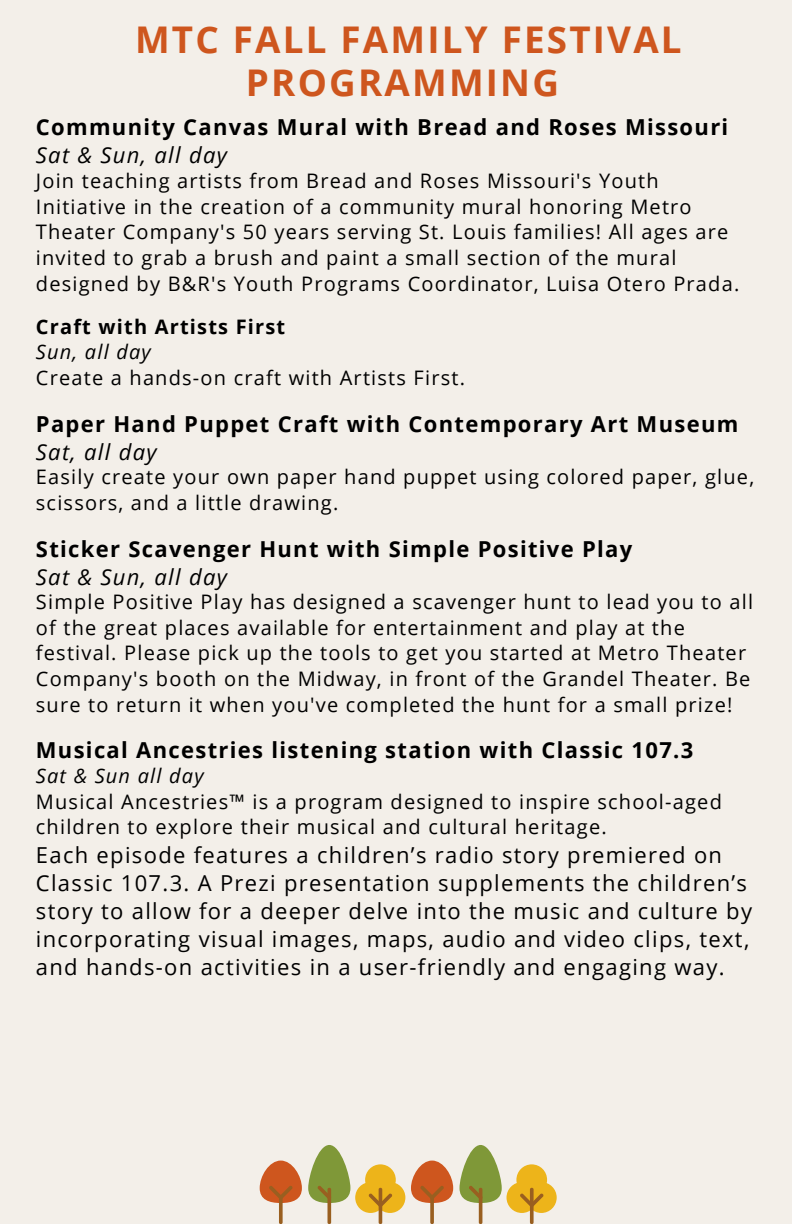
<style>
.page{position:relative;width:792px;height:1224px;background:#f3efe9}
.page>*{position:absolute;margin:0;border:0;box-sizing:border-box;transform-origin:0 0}
.t1{font:700 36.8px/43.6px "Open Sans";letter-spacing:.06em;color:#ce561e;text-align:center}
.t2{font:22px/28px "Open Sans";letter-spacing:.06em;color:#000}
.t3{font:700 22px "Open Sans";letter-spacing:.06em;color:#000}
.t4{font:italic 22px "Open Sans";letter-spacing:.06em;color:#000}
.t5{font:20px/25.6px "Open Sans";letter-spacing:.06em;color:#000}
.t6{font:italic 20px "Open Sans";letter-spacing:.06em;color:#000}
.t7{font:700 20px "Open Sans";letter-spacing:.06em;color:#000}
</style>
<div class="page">
<div style="left:365px;top:1164px;width:31px;height:31px;background:#edb41a;border-radius:50%"></div>
<div style="left:355px;top:1182px;width:31px;height:31px;background:#edb41a;border-radius:50%"></div>
<div style="left:375px;top:1182px;width:30px;height:31px;background:#edb41a;border-radius:50%"></div>
<hr style="left:379px;top:1187px;width:3px;height:37px;background:#995f20;border-radius:2px">
<svg style="left:368px;top:1192px;width:24px;height:15px"></svg>
<svg style="left:279px;top:1195px;width:4px;height:29px"></svg>
<svg style="left:260px;top:1161px;width:42px;height:42px"></svg>
<hr style="left:328px;top:1187px;width:3px;height:37px;background:#995f20;border-radius:2px">
<svg style="left:308px;top:1145px;width:42px;height:58px"></svg>
<div style="left:516px;top:1164px;width:31px;height:31px;background:#edb41a;border-radius:50%"></div>
<div style="left:507px;top:1182px;width:30px;height:31px;background:#edb41a;border-radius:50%"></div>
<div style="left:526px;top:1182px;width:31px;height:31px;background:#edb41a;border-radius:50%"></div>
<svg style="left:530px;top:1187px;width:4px;height:37px"></svg>
<svg style="left:520px;top:1192px;width:24px;height:15px"></svg>
<svg style="left:430px;top:1195px;width:4px;height:29px"></svg>
<svg style="left:411px;top:1161px;width:42px;height:42px"></svg>
<hr style="left:479px;top:1187px;width:3px;height:37px;background:#995f20;border-radius:2px">
<svg style="left:460px;top:1145px;width:42px;height:58px"></svg>
<p class="t1" style="left:135px;top:17px;width:548px">MTC FALL FAMILY FESTIVAL<br>PROGRAMMING</p>
<p class="t3" style="left:36px;top:112px;width:694px">Community Canvas Mural with Bread and Roses Missouri</p>
<p class="t4" style="left:36px;top:140px;width:193px">Sat &amp; Sun, all day</p>
<p class="t5" style="left:36px;top:167px;width:705px">Join teaching artists from Bread and Roses Missouri's Youth Initiative in the creation of a community mural honoring Metro Theater Company's 50 years serving St. Louis families! All ages are invited to grab a brush and paint a small section of the mural designed by B&amp;R's Youth Programs Coordinator, Luisa Otero Prada.</p>
<p class="t7" style="left:36px;top:312px;width:251px">Craft with Artists First</p>
<p class="t6" style="left:36px;top:338px;width:116px">Sun, all day</p>
<p class="t5" style="left:36px;top:365px;width:431px">Create a hands-on craft with Artists First.</p>
<p class="t3" style="left:36px;top:408px;width:704px">Paper Hand Puppet Craft with Contemporary Art Museum</p>
<p class="t4" style="left:36px;top:436px;width:122px">Sat, all day</p>
<p class="t5" style="left:36px;top:464px;width:720px">Easily create your own paper hand puppet using colored paper, glue, scissors, and a little drawing.</p>
<p class="t3" style="left:36px;top:533px;width:598px">Sticker Scavenger Hunt with Simple Positive Play</p>
<p class="t4" style="left:36px;top:561px;width:193px">Sat &amp; Sun, all day</p>
<p class="t5" style="left:36px;top:589px;width:719px">Simple Positive Play has designed a scavenger hunt to lead you to all of the great places available for entertainment and play at the festival. Please pick up the tools to get you started at Metro Theater Company's booth on the Midway, in front of the Grandel Theater. Be sure to return it when you've completed the hunt for a small prize!</p>
<p class="t3" style="left:36px;top:735px;width:659px">Musical Ancestries listening station with Classic 107.3</p>
<p class="t6" style="left:36px;top:762px;width:169px">Sat &amp; Sun all day</p>
<p class="t5" style="left:36px;top:788px;width:688px">Musical Ancestries™ is a program designed to inspire school-aged children to explore their musical and cultural heritage.</p>
<p class="t2" style="left:36px;top:841px;width:718px">Each episode features a children’s radio story premiered on Classic 107.3. A Prezi presentation supplements the children’s story to allow for a deeper delve into the music and culture by incorporating visual images, maps, audio and video clips, text, and hands-on activities in a user-friendly and engaging way.</p>
</div>
